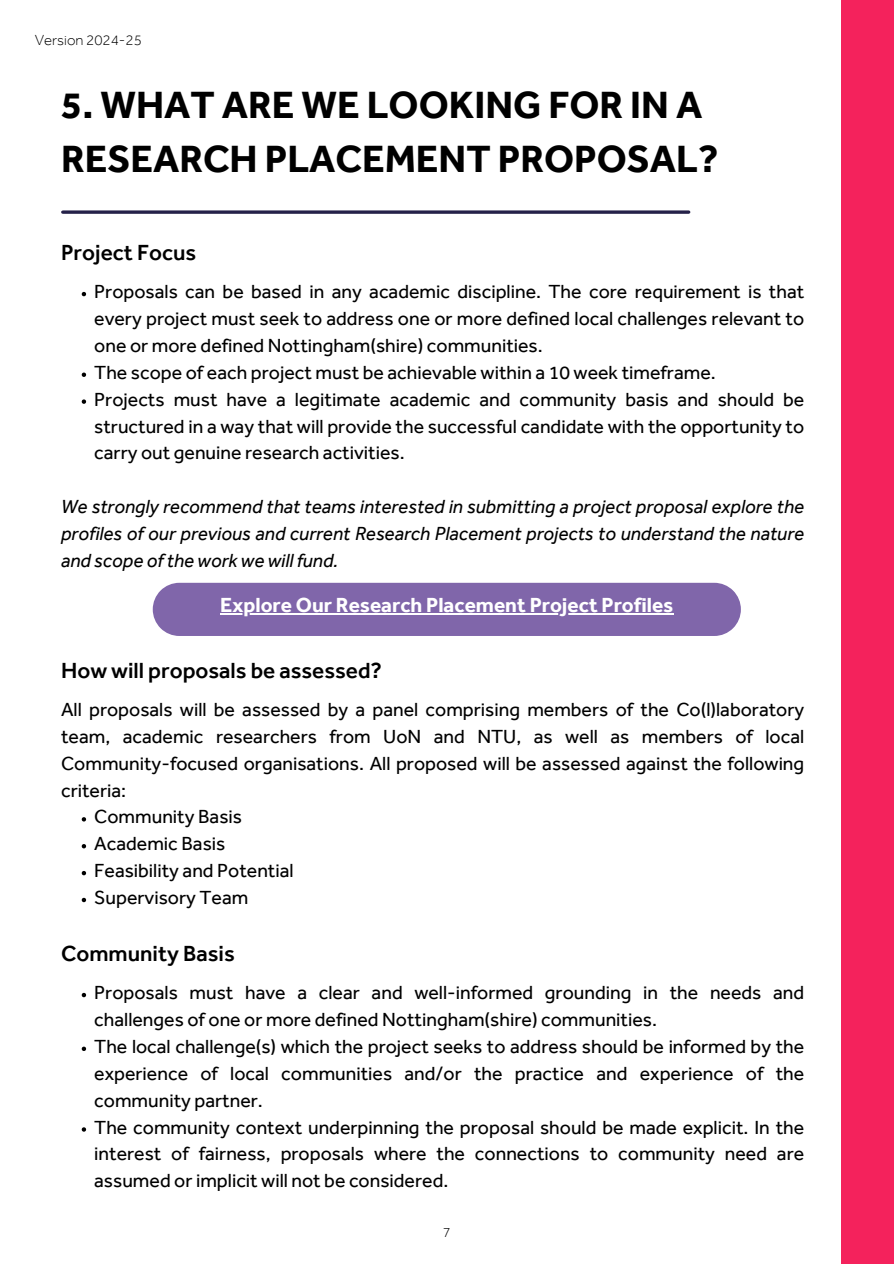
<style>
.page{position:relative;width:894px;height:1264px;background:#fff}
.page>*{position:absolute;margin:0;border:0;box-sizing:border-box;transform-origin:0 0}
.t1{font:700 39px/54px "Effra";color:#000}
.t2{font:500 22.5px "Effra";color:#000}
.t3{font:700 21px "Effra";color:#fff}
.t4{font:19.5px/26.8px "Effra";color:#000;text-align:justify}
.t5{font:italic 19.5px/26.8px "Effra";color:#000;text-align:justify}
.t6{font:300 15px "Effra";color:#000}
.t7{font:300 14.25px "Effra";color:#000}
</style>
<div class="page">
<svg style="left:63px;top:210px;width:625px;height:4px;background:#464364"></svg>
<div style="left:841px;top:0;width:52px;height:1263px;background:#f4225c"></div>
<svg style="left:82px;top:292px;width:4px;height:4px"></svg>
<svg style="left:82px;top:372px;width:4px;height:5px"></svg>
<svg style="left:82px;top:399px;width:4px;height:5px"></svg>
<svg style="left:82px;top:817px;width:4px;height:4px"></svg>
<svg style="left:82px;top:844px;width:4px;height:4px"></svg>
<svg style="left:82px;top:871px;width:4px;height:4px"></svg>
<svg style="left:82px;top:897px;width:4px;height:5px"></svg>
<svg style="left:82px;top:992px;width:4px;height:5px"></svg>
<svg style="left:82px;top:1046px;width:4px;height:5px"></svg>
<svg style="left:82px;top:1127px;width:4px;height:4px"></svg>
<div style="left:153px;top:583px;width:587px;height:53px;background:#8066aa"></div>
<hr style="left:220px;top:613px;width:453px;height:1px;background:#fff">
<p class="t6" style="left:35px;top:35px;width:109px">Version 2024-25</p>
<p class="t1" style="left:61px;top:85px;width:658px">5. WHAT ARE WE LOOKING FOR IN A<br>RESEARCH PLACEMENT PROPOSAL?</p>
<p class="t2" style="left:61px;top:245px;width:137px">Project Focus</p>
<h1 class="t4" style="left:94px;top:281px;width:711px">Proposals can be based in any academic discipline. The core requirement is that every project must seek to address one or more defined local challenges relevant to one or more defined Nottingham(shire) communities.</h1>
<h2 class="t4" style="left:94px;top:362px;width:623px">The scope of each project must be achievable within a 10 week timeframe.</h2>
<p class="t4" style="left:94px;top:389px;width:711px">Projects must have a legitimate academic and community basis and should be structured in a way that will provide the successful candidate with the opportunity to carry out genuine research activities.</p>
<p class="t5" style="left:61px;top:496px;width:744px">We strongly recommend that teams interested in submitting a project proposal explore the profiles of our previous and current Research Placement projects to understand the nature and scope ofthe work we will fund.</p>
<p class="t3" style="left:220px;top:598px;width:454px">Explore Our Research Placement Project Profiles</p>
<p class="t2" style="left:61px;top:662px;width:322px">How will proposals be assessed?</p>
<h3 class="t4" style="left:61px;top:699px;width:744px">All proposals will be assessed by a panel comprising members of the Co(l)laboratory team, academic researchers from UoN and NTU, as well as members of local Community-focused organisations. All proposed will be assessed against the following criteria:</h3>
<h2 class="t4" style="left:94px;top:806px;width:149px">Community Basis</h2>
<h3 class="t4" style="left:94px;top:833px;width:133px">Academic Basis</h3>
<p class="t4" style="left:94px;top:860px;width:201px">Feasibility and Potential</p>
<p class="t4" style="left:94px;top:887px;width:156px">Supervisory Team</p>
<p class="t2" style="left:61px;top:946px;width:175px">Community Basis</p>
<p class="t4" style="left:94px;top:982px;width:711px">Proposals must have a clear and well-informed grounding in the needs and challenges of one or more defined Nottingham(shire) communities.</p>
<h3 class="t4" style="left:94px;top:1036px;width:711px">The local challenge(s) which the project seeks to address should be informed by the experience of local communities and/or the practice and experience of the community partner.</h3>
<p class="t4" style="left:94px;top:1116px;width:711px">The community context underpinning the proposal should be made explicit. In the interest of fairness, proposals where the connections to community need are assumed or implicit will not be considered.</p>
<h2 class="t7" style="left:443px;top:1227px;width:9px">7</h2>
</div>
